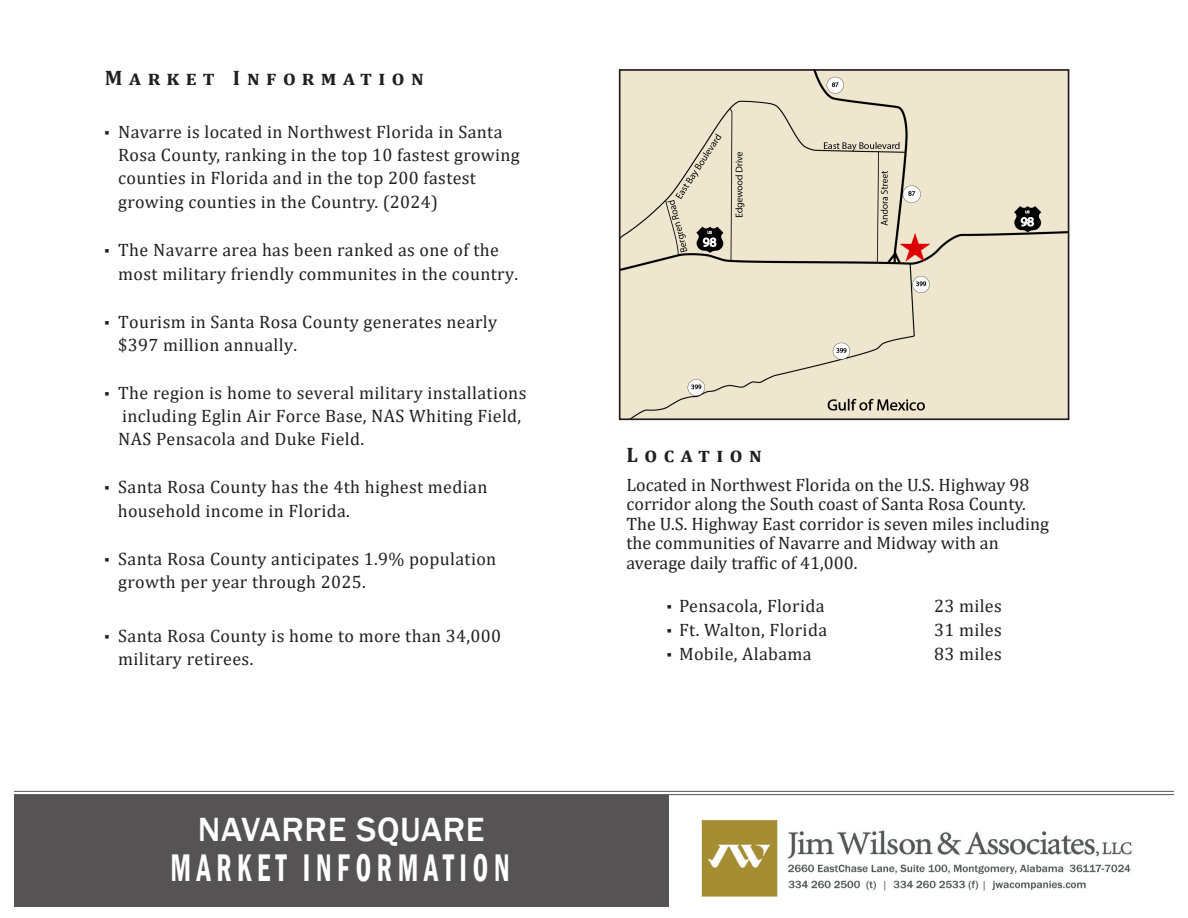
<style>
.page{position:relative;width:1188px;height:918px;background:#fff}
.page>*{position:absolute;margin:0;border:0;box-sizing:border-box;transform-origin:0 0}
.t1{font:600 condensed 39.6px "Franklin Gothic";letter-spacing:.2em;color:#fff;scale:.7 1}
.t2{font:500 34.5px "Franklin Gothic";letter-spacing:.02em;color:#fff}
.t3{font:700 21px "Cambria";letter-spacing:.31em;color:#231f20}
.t4{font:18px/23.5px "Cambria";letter-spacing:.02em;color:#231f20}
.t5{font:18px/19.5px "Cambria";color:#231f20}
</style>
<div class="page">
<hr style="left:14px;top:791px;width:1160px;height:1px;background:#555354">
<hr style="left:14px;top:794px;width:1160px;height:1px;background:#555354">
<div style="left:14px;top:795px;width:655px;height:111px;background:#555354"></div>
<img style="left:701px;top:820px;width:431px;height:77px">
<div style="left:622px;top:72px;width:444px;height:345px;background:#eee6cf"></div>
<div style="left:619px;top:69px;width:450px;height:351px;border:2px solid #231f20"></div>
<p class="t3" style="left:105px;top:63px;width:321px">Market Information</p>
<p class="t4" style="left:118px;top:120px;width:403px;text-indent:-14px">■ Navarre is located in Northwest Florida in Santa Rosa County, ranking in the top 10 fastest growing counties in Florida and in the top 200 fastest growing counties in the Country. (2024)</p>
<p class="t4" style="left:105px;top:238px;width:396px">■ The Navarre area has been ranked as one of the</p>
<p class="t4" style="left:118px;top:262px;width:401px">most military friendly communites in the country.</p>
<p class="t4" style="left:105px;top:310px;width:394px">■ Tourism in Santa Rosa County generates nearly</p>
<p class="t4" style="left:118px;top:333px;width:180px">$397 million annually.</p>
<p class="t4" style="left:105px;top:381px;width:423px">■ The region is home to several military installations</p>
<p class="t4" style="left:122px;top:404px;width:401px">including Eglin Air Force Base, NAS Whiting Field,</p>
<p class="t4" style="left:118px;top:427px;width:247px">NAS Pensacola and Duke Field.</p>
<p class="t4" style="left:105px;top:475px;width:384px">■ Santa Rosa County has the 4th highest median</p>
<p class="t4" style="left:118px;top:499px;width:234px">household income in Florida.</p>
<p class="t4" style="left:105px;top:547px;width:393px">■ Santa Rosa County anticipates 1.9% population</p>
<p class="t4" style="left:118px;top:570px;width:249px">growth per year through 2025.</p>
<p class="t4" style="left:105px;top:624px;width:398px">■ Santa Rosa County is home to more than 34,000</p>
<p class="t4" style="left:118px;top:647px;width:137px">military retirees.</p>
<p class="t2" style="left:198px;top:808px;width:288px">NAVARRE SQUARE</p>
<p class="t1" style="left:171px;top:842px;width:486px">MARKET INFORMATION</p>
<p class="t3" style="left:627px;top:440px;width:137px">Location</p>
<p class="t5" style="left:627px;top:475px;width:424px">Located in Northwest Florida on the U.S. Highway 98 corridor along the South coast of Santa Rosa County.<br>The U.S. Highway East corridor is seven miles including the communities of Navarre and Midway with an average daily traffic of 41,000.</p>
<p class="t4" style="left:667px;top:594px;width:159px">■ Pensacola, Florida</p>
<p class="t4" style="left:934px;top:594px;width:69px">23 miles</p>
<p class="t4" style="left:667px;top:618px;width:162px">■ Ft. Walton, Florida</p>
<p class="t4" style="left:934px;top:618px;width:69px">31 miles</p>
<p class="t4" style="left:667px;top:642px;width:146px">■ Mobile, Alabama</p>
<p class="t4" style="left:934px;top:642px;width:69px">83 miles</p>
</div>
